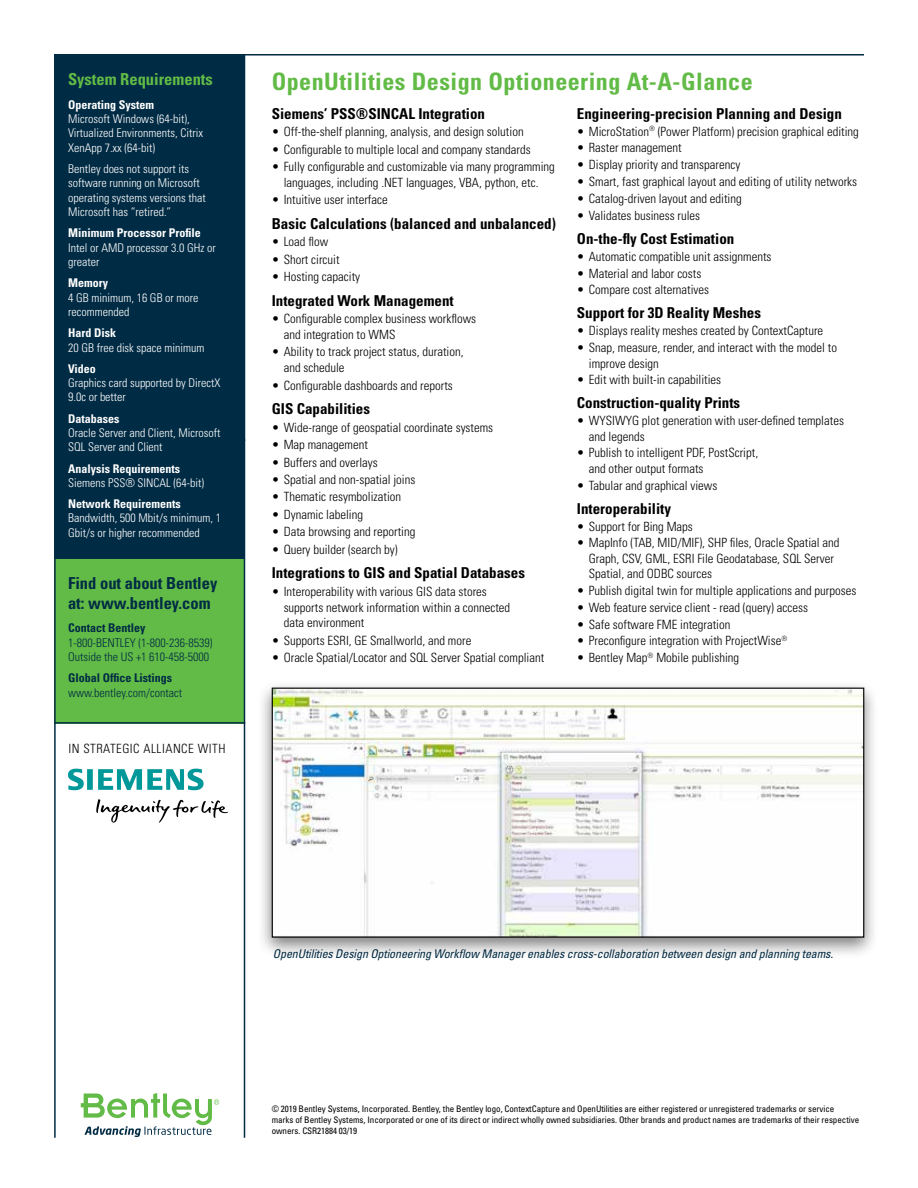
<style>
.page{position:relative;width:918px;height:1188px;background:#fff}
.page>*{position:absolute;margin:0;border:0;box-sizing:border-box;transform-origin:0 0}
.t1{font:700 condensed 24px "Univers";letter-spacing:.02em;color:#62bb46}
.t2{font:700 condensed 16.5px/19.8px "Univers";color:#002b44}
.t3{font:700 condensed 16.5px "Univers";color:#62bb46}
.t4{font:700 condensed 15px "Univers";color:#000}
.t5{font:300 condensed 12.75px/15.9px "Univers";color:#000}
.t6{font:300 condensed 12.75px "Univers";letter-spacing:.04em;color:#000}
.t7{font:300 condensed 12px/14.4px "Univers";color:#fff}
.t8{font:700 condensed 12px "Univers";color:#fff}
.t9{font:italic condensed 12px "Univers";letter-spacing:-.01em;color:#002b44}
.t10{font:300 condensed 12px/14.4px "Univers";color:#002b44}
.t11{font:700 condensed 12px "Univers";color:#002b44}
.t12{font:condensed 9px/10.8px "Univers";letter-spacing:-.005em;color:#000}
</style>
<div class="page">
<div style="left:55px;top:195px;width:190px;height:528px;background:#62bb46"></div>
<hr style="left:55px;top:722px;width:190px;height:2px;background:#002b44">
<div style="left:55px;top:54px;width:190px;height:504px;background:#002b44"></div>
<hr style="left:244px;top:54px;width:1px;height:1084px;background:#002b44">
<hr style="left:54px;top:54px;width:2px;height:1084px;background:#002b44">
<hr style="left:56px;top:54px;width:808px;height:2px;background:#002b44">
<div style="left:257px;top:679px;width:622px;height:280px;background:#000;opacity:.5"></div>
<svg style="left:271px;top:687px;width:594px;height:251px"></svg>
<svg style="left:81px;top:1093px;width:138px;height:44px"></svg>
<svg style="left:68px;top:769px;width:136px;height:21px"></svg>
<svg style="left:96px;top:799px;width:132px;height:24px"></svg>
<p class="t3" style="left:68px;top:69px;width:146px">System Requirements</p>
<p class="t8" style="left:68px;top:97px;width:87px">Operating System</p>
<p class="t7" style="left:68px;top:111px;width:137px">Microsoft Windows (64-bit),<br>Virtualized Environments, Citrix<br>XenApp 7.xx (64-bit)</p>
<p class="t7" style="left:68px;top:161px;width:139px">Bentley does not support its software running on Microsoft operating systems versions that<br>Microsoft has “retired.”</p>
<p class="t8" style="left:68px;top:226px;width:134px">Minimum Processor Profile</p>
<p class="t7" style="left:68px;top:240px;width:149px">Intel or AMD processor 3.0 GHz or greater</p>
<p class="t8" style="left:68px;top:276px;width:41px">Memory</p>
<p class="t7" style="left:68px;top:290px;width:132px">4 GB minimum, 16 GB or more recommended</p>
<p class="t8" style="left:68px;top:325px;width:49px">Hard Disk</p>
<p class="t7" style="left:68px;top:340px;width:138px">20 GB free disk space minimum</p>
<p class="t8" style="left:68px;top:361px;width:29px">Video</p>
<p class="t7" style="left:68px;top:376px;width:154px">Graphics card supported by DirectX<br>9.0c or better</p>
<p class="t8" style="left:68px;top:411px;width:53px">Databases</p>
<p class="t7" style="left:68px;top:426px;width:154px">Oracle Server and Client, Microsoft<br>SQL Server and Client</p>
<p class="t8" style="left:68px;top:461px;width:113px">Analysis Requirements</p>
<p class="t7" style="left:68px;top:476px;width:138px">Siemens PSS® SINCAL (64-bit)</p>
<p class="t8" style="left:68px;top:496px;width:114px">Network Requirements</p>
<p class="t7" style="left:68px;top:511px;width:155px">Bandwidth, 500 Mbit/s minimum, 1<br>Gbit/s or higher recommended</p>
<p class="t2" style="left:68px;top:573px;width:151px">Find out about Bentley at: www.bentley.com</p>
<p class="t11" style="left:68px;top:621px;width:79px">Contact Bentley</p>
<p class="t10" style="left:68px;top:635px;width:146px">1-800-BENTLEY (1-800-236-8539)<br>Outside the US +1 610-458-5000</p>
<p class="t11" style="left:68px;top:671px;width:105px">Global Office Listings</p>
<p class="t10" style="left:68px;top:685px;width:116px">www.bentley.com/contact</p>
<p class="t6" style="left:68px;top:741px;width:159px">IN STRATEGIC ALLIANCE WITH</p>
<h1 class="t1" style="left:272px;top:67px;width:483px">OpenUtilities Design Optioneering At-A-Glance</h1>
<p class="t4" style="left:272px;top:104px;width:215px">Siemens’ PSS®SINCAL Integration</p>
<p class="t5" style="left:272px;top:124px;width:253px">• Off-the-shelf planning, analysis, and design solution</p>
<p class="t5" style="left:272px;top:141px;width:261px">• Configurable to multiple local and company standards</p>
<p class="t5" style="left:272px;top:159px;width:285px;text-align:center">• Fully configurable and customizable via many programming languages, including .NET languages, VBA, python, etc.</p>
<p class="t5" style="left:272px;top:192px;width:118px">• Intuitive user interface</p>
<p class="t4" style="left:272px;top:214px;width:286px">Basic Calculations (balanced and unbalanced)</p>
<p class="t5" style="left:272px;top:234px;width:58px">• Load flow</p>
<p class="t5" style="left:272px;top:251px;width:69px">• Short circuit</p>
<p class="t5" style="left:272px;top:269px;width:90px">• Hosting capacity</p>
<p class="t4" style="left:272px;top:291px;width:184px">Integrated Work Management</p>
<p class="t5" style="left:284px;top:311px;width:194px;text-indent:-12px">• Configurable complex business workflows and integration to WMS</p>
<p class="t5" style="left:284px;top:344px;width:181px;text-indent:-12px">• Ability to track project status, duration, and schedule</p>
<p class="t5" style="left:272px;top:377px;width:183px">• Configurable dashboards and reports</p>
<p class="t4" style="left:272px;top:400px;width:100px">GIS Capabilities</p>
<p class="t5" style="left:272px;top:419px;width:223px">• Wide-range of geospatial coordinate systems</p>
<p class="t5" style="left:272px;top:437px;width:98px">• Map management</p>
<p class="t5" style="left:272px;top:454px;width:108px">• Buffers and overlays</p>
<p class="t5" style="left:272px;top:472px;width:145px">• Spatial and non-spatial joins</p>
<p class="t5" style="left:272px;top:489px;width:131px">• Thematic resymbolization</p>
<p class="t5" style="left:272px;top:506px;width:93px">• Dynamic labeling</p>
<p class="t5" style="left:272px;top:524px;width:145px">• Data browsing and reporting</p>
<p class="t5" style="left:272px;top:541px;width:127px">• Query builder (search by)</p>
<p class="t4" style="left:272px;top:564px;width:255px">Integrations to GIS and Spatial Databases</p>
<p class="t5" style="left:284px;top:583px;width:228px;text-indent:-12px">• Interoperability with various GIS data stores supports network information within a connected data environment</p>
<p class="t5" style="left:272px;top:632px;width:201px">• Supports ESRI, GE Smallworld, and more</p>
<p class="t5" style="left:272px;top:650px;width:274px">• Oracle Spatial/Locator and SQL Server Spatial compliant</p>
<p class="t4" style="left:577px;top:104px;width:266px">Engineering-precision Planning and Design</p>
<p class="t5" style="left:577px;top:123px;width:284px">• MicroStation<sup>®</sup> (Power Platform) precision graphical editing</p>
<p class="t5" style="left:577px;top:140px;width:106px">• Raster management</p>
<p class="t5" style="left:577px;top:157px;width:165px">• Display priority and transparency</p>
<p class="t5" style="left:577px;top:174px;width:282px">• Smart, fast graphical layout and editing of utility networks</p>
<p class="t5" style="left:577px;top:191px;width:166px">• Catalog-driven layout and editing</p>
<p class="t5" style="left:577px;top:207px;width:125px">• Validates business rules</p>
<p class="t4" style="left:577px;top:229px;width:159px">On-the-fly Cost Estimation</p>
<p class="t5" style="left:577px;top:248px;width:196px">• Automatic compatible unit assignments</p>
<p class="t5" style="left:577px;top:265px;width:126px">• Material and labor costs</p>
<p class="t5" style="left:577px;top:282px;width:134px">• Compare cost alternatives</p>
<p class="t4" style="left:577px;top:304px;width:186px">Support for 3D Reality Meshes</p>
<p class="t5" style="left:577px;top:323px;width:248px">• Displays reality meshes created by ContextCapture</p>
<p class="t5" style="left:589px;top:340px;width:250px;line-height:15.3px;text-indent:-12px">• Snap, measure, render, and interact with the model to improve design</p>
<p class="t5" style="left:577px;top:372px;width:146px">• Edit with built-in capabilities</p>
<p class="t4" style="left:577px;top:394px;width:165px">Construction-quality Prints</p>
<p class="t5" style="left:589px;top:413px;width:257px;line-height:15.3px;text-indent:-12px">• WYSIWYG plot generation with user-defined templates and legends</p>
<p class="t5" style="left:589px;top:445px;width:171px;line-height:15.3px;text-indent:-12px">• Publish to intelligent PDF, PostScript, and other output formats</p>
<p class="t5" style="left:577px;top:477px;width:142px">• Tabular and graphical views</p>
<p class="t4" style="left:577px;top:499px;width:96px">Interoperability</p>
<p class="t5" style="left:577px;top:518px;width:118px">• Support for Bing Maps</p>
<p class="t5" style="left:589px;top:535px;width:252px;line-height:15.3px;text-indent:-12px">• MapInfo (TAB, MID/MIF), SHP files, Oracle Spatial and<br>Graph, CSV, GML, ESRI File Geodatabase, SQL Server<br>Spatial, and ODBC sources</p>
<p class="t5" style="left:577px;top:582px;width:281px">• Publish digital twin for multiple applications and purposes</p>
<p class="t5" style="left:577px;top:599px;width:233px">• Web feature service client - read (query) access</p>
<p class="t5" style="left:577px;top:616px;width:155px">• Safe software FME integration</p>
<p class="t5" style="left:577px;top:633px;width:212px">• Preconfigure integration with ProjectWise<sup>®</sup></p>
<p class="t5" style="left:577px;top:650px;width:164px">• Bentley Map<sup>®</sup> Mobile publishing</p>
<p class="t9" style="left:273px;top:946px;width:562px">OpenUtilities Design Optioneering Workflow Manager enables cross-collaboration between design and planning teams.</p>
<p class="t12" style="left:272px;top:1104px;width:589px">© 2019 Bentley Systems, Incorporated. Bentley, the Bentley logo, ContextCapture and OpenUtilities are either registered or unregistered trademarks or service<br>marks of Bentley Systems, Incorporated or one of its direct or indirect wholly owned subsidiaries. Other brands and product names are trademarks of their respective owners. CSR21884 03/19</p>
</div>
